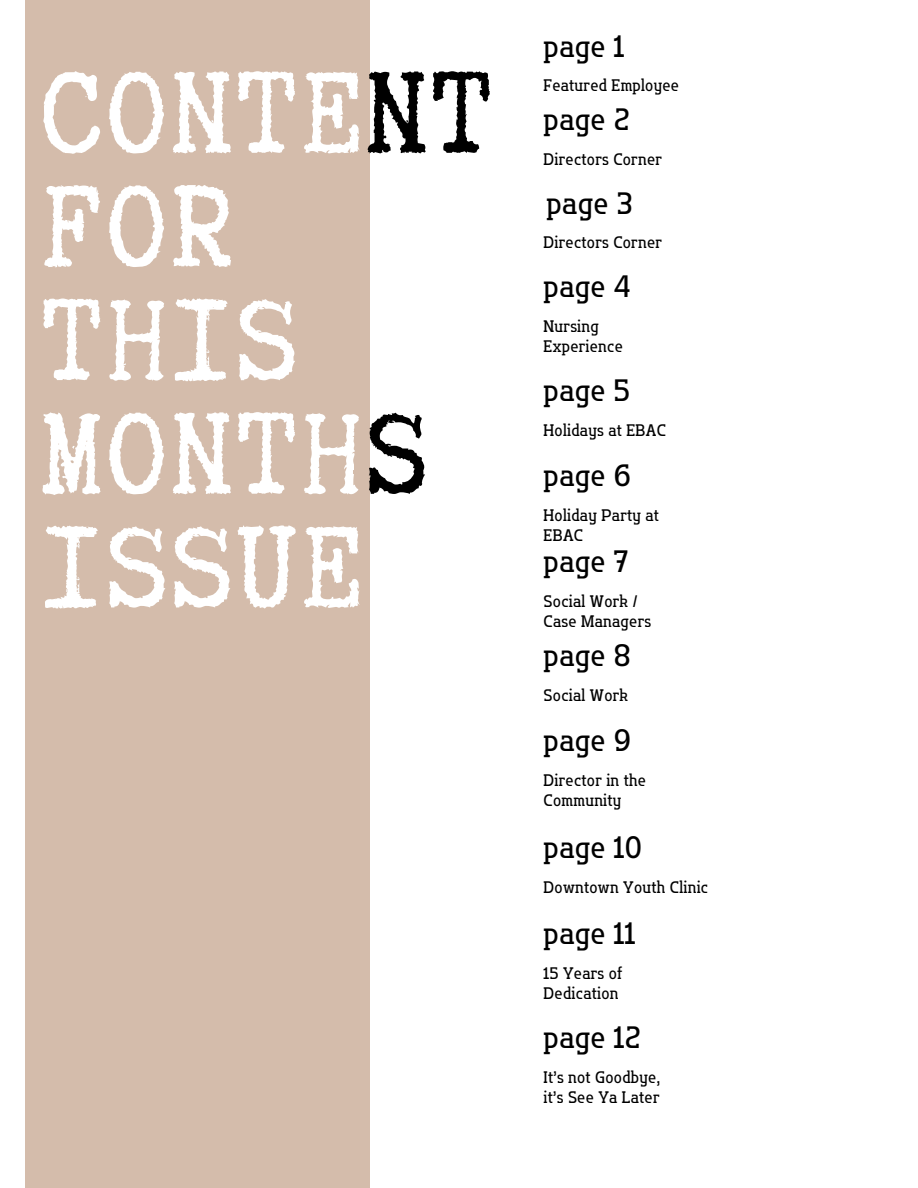
<style>
.page{position:relative;width:918px;height:1188px;background:#fff}
.page>*{position:absolute;margin:0;border:0;box-sizing:border-box;transform-origin:0 0}
.t1{font:137.7px "Truetypewriter Polygl OTT";letter-spacing:.025em;color:#fff}
.t2{font:30.9px "Flatory Slab 400 Semi Cond";letter-spacing:.015em;color:#000}
.t3{font:16.65px/20.2px "Flatory Slab 400 Semi Cond";letter-spacing:.02em;color:#000}
.s1{color:#000}
</style>
<div class="page">
<div style="left:26px;top:0;width:344px;height:1188px;background:#d4bcab"></div>
<p class="t1" style="left:42px;top:41px;width:452px">CONTE<span class="s1">NT</span></p>
<p class="t1" style="left:42px;top:155px;width:193px">FOR</p>
<p class="t1" style="left:42px;top:269px;width:257px">THIS</p>
<p class="t1" style="left:42px;top:382px;width:387px">MONTH<span class="s1">S</span></p>
<p class="t1" style="left:42px;top:496px;width:322px">ISSUE</p>
<p class="t2" style="left:544px;top:29px;width:82px">page 1</p>
<p class="t3" style="left:544px;top:75px;width:137px">Featured Employee</p>
<p class="t2" style="left:544px;top:101px;width:88px">page 2</p>
<p class="t3" style="left:544px;top:149px;width:120px">Directors Corner</p>
<p class="t2" style="left:546px;top:186px;width:88px">page 3</p>
<p class="t3" style="left:544px;top:232px;width:120px">Directors Corner</p>
<p class="t2" style="left:544px;top:268px;width:88px">page 4</p>
<p class="t3" style="left:544px;top:316px;width:81px">Nursing<br>Experience</p>
<p class="t2" style="left:544px;top:372px;width:88px">page 5</p>
<p class="t3" style="left:544px;top:420px;width:124px">Holidays at EBAC</p>
<p class="t2" style="left:544px;top:457px;width:89px">page 6</p>
<p class="t3" style="left:544px;top:505px;width:117px">Holiday Party at<br>EBAC</p>
<p class="t2" style="left:544px;top:544px;width:86px">page 7</p>
<p class="t3" style="left:544px;top:591px;width:109px">Social Work /<br>Case Managers</p>
<p class="t2" style="left:544px;top:638px;width:88px">page 8</p>
<p class="t3" style="left:544px;top:685px;width:86px">Social Work</p>
<p class="t2" style="left:544px;top:723px;width:89px">page 9</p>
<p class="t3" style="left:544px;top:770px;width:104px">Director in the<br>Community</p>
<p class="t2" style="left:544px;top:829px;width:100px">page 10</p>
<p class="t3" style="left:544px;top:877px;width:166px">Downtown Youth Clinic</p>
<p class="t2" style="left:544px;top:915px;width:93px">page 11</p>
<p class="t3" style="left:544px;top:963px;width:80px">15 Years of<br>Dedication</p>
<p class="t2" style="left:544px;top:1019px;width:99px">page 12</p>
<p class="t3" style="left:544px;top:1067px;width:118px">It’s not Goodbye, it’s See Ya Later</p>
</div>
